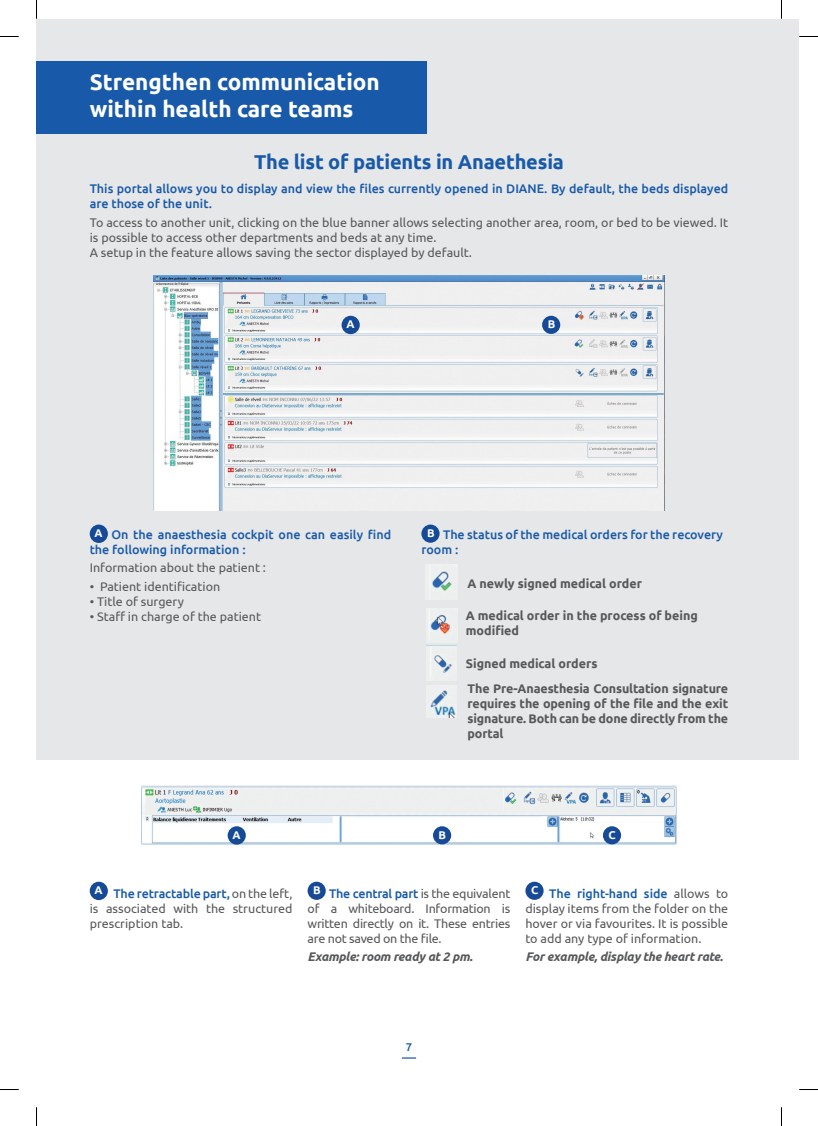
<style>
.page{position:relative;width:818px;height:1126px;background:#fff}
.page>*{position:absolute;margin:0;border:0;box-sizing:border-box;transform-origin:0 0}
.t1{font:700 22.5px/27px "Ubuntu";color:#fff}
.t2{font:700 20px "Ubuntu";letter-spacing:-.01em;color:#185aa9}
.t3{font:12.5px/15px "Ubuntu";color:#57585a;text-align:justify}
.t4{font:500 12.5px/15px "Ubuntu";color:#185aa9}
.t5{font:700 12.5px/15px "Ubuntu";color:#57585a;text-align:justify}
.t6{font:italic 700 12.5px "Ubuntu";letter-spacing:-.02em;color:#57585a}
.t7{font:700 11.25px "Ubuntu";color:#fff}
.t8{font:500 11.25px "Ubuntu";color:#185aa9}
.s1{font-weight:500;color:#185aa9}
</style>
<div class="page">
<svg style="left:401px;top:1057px;width:15px;height:1px"></svg>
<div style="left:36px;top:19px;width:762px;height:740px;background:#e6e7e9"></div>
<img style="left:153px;top:275px;width:511px;height:235px">
<img style="left:141px;top:785px;width:535px;height:59px">
<div style="left:341px;top:316px;width:18px;height:18px;background:#164a96;border-radius:50%"></div>
<div style="left:541px;top:316px;width:19px;height:18px;background:#164a96;border-radius:50%"></div>
<img style="left:429px;top:689px;width:27px;height:28px">
<div style="left:227px;top:826px;width:19px;height:18px;background:#164a96;border-radius:50%"></div>
<div style="left:307px;top:881px;width:18px;height:18px;background:#164a96;border-radius:50%"></div>
<div style="left:602px;top:826px;width:18px;height:18px;background:#164a96;border-radius:50%"></div>
<div style="left:90px;top:881px;width:18px;height:19px;background:#164a96;border-radius:50%"></div>
<div style="left:525px;top:881px;width:18px;height:18px;background:#164a96;border-radius:50%"></div>
<div style="left:432px;top:826px;width:19px;height:18px;background:#164a96;border-radius:50%"></div>
<img style="left:426px;top:645px;width:30px;height:35px">
<img style="left:426px;top:608px;width:31px;height:34px">
<img style="left:428px;top:565px;width:29px;height:34px">
<div style="left:421px;top:524px;width:18px;height:18px;background:#164a96;border-radius:50%"></div>
<div style="left:90px;top:524px;width:18px;height:19px;background:#164a96;border-radius:50%"></div>
<div style="left:36px;top:61px;width:390px;height:72px;background:#185aa9"></div>
<svg style="left:0;top:36px;width:19px;height:1px"></svg>
<svg style="left:798px;top:36px;width:19px;height:1px"></svg>
<svg style="left:0;top:1089px;width:19px;height:1px"></svg>
<svg style="left:799px;top:1089px;width:18px;height:1px"></svg>
<svg style="left:36px;top:0;width:1px;height:19px"></svg>
<svg style="left:36px;top:1107px;width:1px;height:18px"></svg>
<h1 class="t1" style="left:90px;top:68px;width:291px">Strengthen communication within health care teams</h1>
<h2 class="t2" style="left:254px;top:149px;width:311px">The list of patients in Anaethesia</h2>
<p class="t4" style="left:90px;top:181px;width:639px">This portal allows you to display and view the files currently opened in DIANE. By default, the beds displayed are those of the unit.</p>
<p class="t3" style="left:90px;top:214px;width:639px;text-align:left">To access to another unit, clicking on the blue banner allows selecting another area, room, or bed to be viewed. It is possible to access other departments and beds at any time.<br>A setup in the feature allows saving the sector displayed by default.</p>
<p class="t7" style="left:346px;top:317px;width:10px">A</p>
<p class="t7" style="left:547px;top:317px;width:9px">B</p>
<p class="t4" style="left:421px;top:526px;width:303px;text-indent:22px">The status of the medical orders for the recovery room :</p>
<p class="t4" style="left:90px;top:526px;width:303px;text-indent:22px">On the anaesthesia cockpit one can easily find the following information :</p>
<p class="t3" style="left:90px;top:560px;width:178px">Information about the patient :</p>
<p class="t3" style="left:90px;top:578px;width:132px">• Patient identification</p>
<p class="t3" style="left:90px;top:593px;width:96px">• Title of surgery</p>
<p class="t3" style="left:90px;top:608px;width:173px">• Staff in charge of the patient</p>
<p class="t7" style="left:94px;top:526px;width:10px">A</p>
<p class="t7" style="left:427px;top:526px;width:9px">B</p>
<p class="t5" style="left:467px;top:575px;width:176px">A newly signed medical order</p>
<p class="t5" style="left:465px;top:607px;width:233px">A medical order in the process of being modified</p>
<p class="t5" style="left:465px;top:655px;width:133px">Signed medical orders</p>
<p class="t7" style="left:232px;top:828px;width:10px">A</p>
<p class="t5" style="left:467px;top:681px;width:262px">The Pre-Anaesthesia Consultation signature requires the opening of the file and the exit signature. Both can be done directly from the portal</p>
<p class="t7" style="left:438px;top:827px;width:9px">B</p>
<p class="t7" style="left:608px;top:827px;width:9px">C</p>
<p class="t7" style="left:94px;top:883px;width:10px">A</p>
<p class="t7" style="left:530px;top:883px;width:9px">C</p>
<p class="t7" style="left:313px;top:883px;width:9px">B</p>
<p class="t3" style="left:90px;top:885px;width:204px;text-indent:24px"><span class="s1">The retractable part,</span> on the left, is associated with the structured prescription tab.</p>
<p class="t3" style="left:307px;top:885px;width:204px;text-indent:22px"><span class="s1">The central part</span> is the equivalent of a whiteboard. Information is written directly on it. These entries are not saved on the file.</p>
<p class="t6" style="left:307px;top:949px;width:166px">Example: room ready at 2 pm.</p>
<p class="t3" style="left:525px;top:885px;width:204px;text-indent:24px"><span class="s1">The right-hand side</span> allows to display items from the folder on the hover or via favourites. It is possible to add any type of information.</p>
<p class="t6" style="left:525px;top:949px;width:199px">For example, display the heart rate.</p>
<p class="t8" style="left:405px;top:1039px;width:8px">7</p>
</div>
